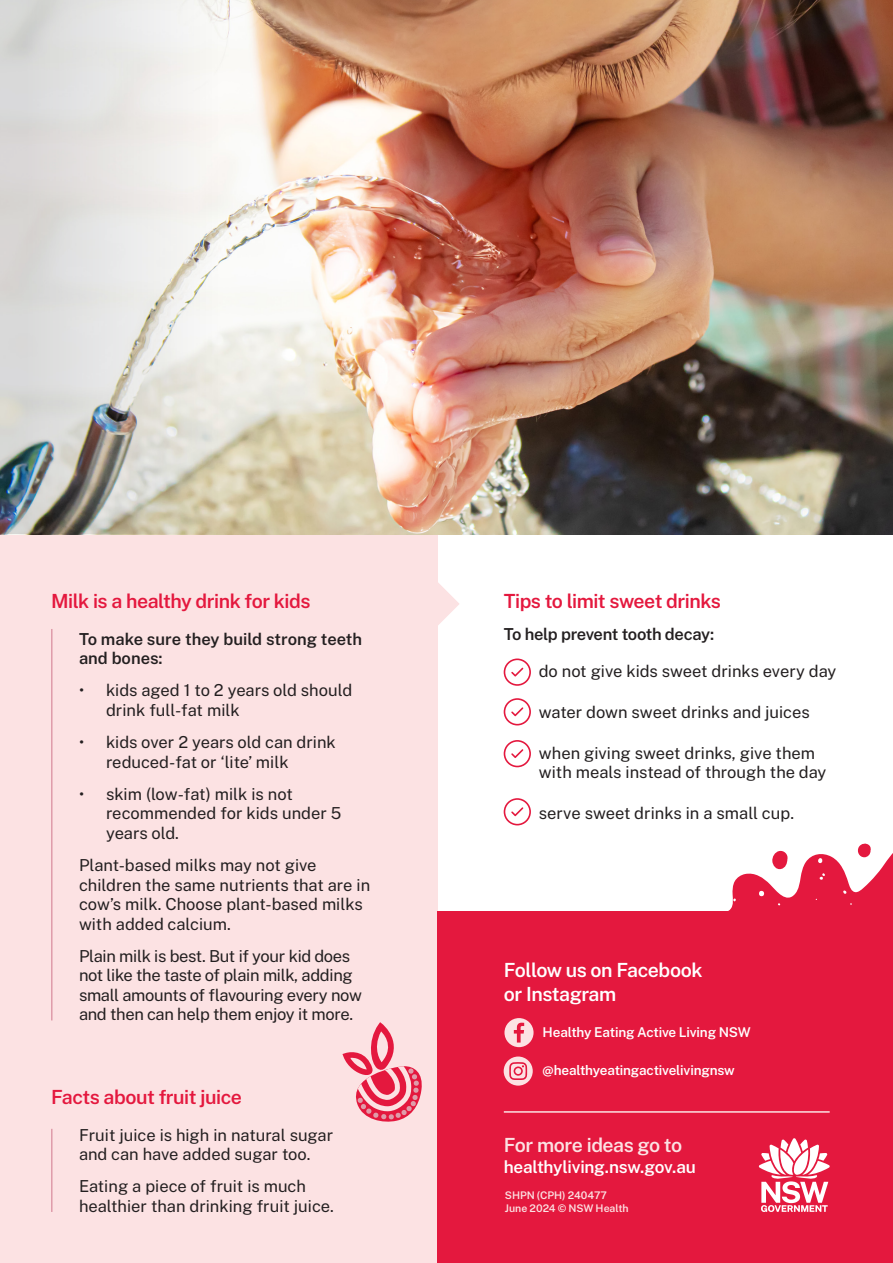
<style>
.page{position:relative;width:893px;height:1263px;background:#fff}
.page>*{position:absolute;margin:0;border:0;box-sizing:border-box;transform-origin:0 0}
.subs{font:600 19.5px "Public Sans";letter-spacing:-.025em;color:#e4183e}
.subs-2{font:600 19.5px/23.4px "Public Sans";letter-spacing:-.025em;color:#fff}
.subs-3{font:600 19.5px "Public Sans";letter-spacing:-.025em;color:#fce2e3}
.subs-4{font:600 17.1px "Public Sans";letter-spacing:-.015em;color:#fff}
.body{font:16.5px/19.5px "Public Sans";color:#231f20}
.body-2{font:16.5px/19.5px "Public Sans";letter-spacing:-.02em;color:#231f20}
.body-3{font:600 16.5px/19.5px "Public Sans";color:#231f20}
.subs-5{font:600 16.5px "Public Sans";letter-spacing:-.025em;color:#231f20}
.subs-6{font:600 13.5px "Public Sans";letter-spacing:-.015em;color:#fff}
.subs-7{font:600 10.5px/12.6px "Public Sans";color:#fce2e3}
</style>
<div class="page">
<div style="left:0;top:534px;width:437px;height:729px;background:#fce2e3"></div>
<svg style="left:437px;top:581px;width:22px;height:46px"></svg>
<img style="left:235px;top:0;width:658px;height:534px">
<svg style="left:504px;top:658px;width:27px;height:28px"></svg>
<svg style="left:504px;top:698px;width:27px;height:27px"></svg>
<svg style="left:504px;top:740px;width:27px;height:27px"></svg>
<svg style="left:504px;top:798px;width:27px;height:27px"></svg>
<div style="left:437px;top:912px;width:456px;height:351px;background:#e4183e"></div>
<svg style="left:759px;top:1138px;width:71px;height:74px"></svg>
<hr style="left:51px;top:629px;width:2px;height:391px;background:#df9caa">
<hr style="left:51px;top:1129px;width:2px;height:83px;background:#df9caa">
<div style="left:504px;top:1056px;width:29px;height:29px;background:#fce2e3;border-radius:50%"></div>
<svg style="left:509px;top:1062px;width:18px;height:18px"></svg>
<div style="left:504px;top:1018px;width:30px;height:29px;background:#fce2e3;border-radius:50%"></div>
<svg style="left:514px;top:1023px;width:10px;height:19px"></svg>
<hr style="left:504px;top:1111px;width:326px;height:2px;background:#fce2e3">
<svg style="left:342px;top:1022px;width:80px;height:100px"></svg>
<svg style="left:699px;top:843px;width:194px;height:69px"></svg>
<svg style="left:0;top:0;width:235px;height:534px"></svg>
<p class="subs" style="left:51px;top:588px;width:261px">Milk is a healthy drink for kids</p>
<p class="body-3" style="left:79px;top:628px;width:285px">To make sure they build strong teeth and bones:</p>
<p class="body" style="left:106px;top:680px;width:248px;text-indent:-27px">• kids aged 1 to 2 years old should drink full-fat milk</p>
<p class="body" style="left:106px;top:732px;width:231px;text-indent:-27px">• kids over 2 years old can drink reduced-fat or ‘lite’ milk</p>
<p class="body" style="left:106px;top:784px;width:237px;text-indent:-27px">• skim (low-fat) milk is not recommended for kids under 5 years old.</p>
<p class="body" style="left:79px;top:855px;width:293px">Plant-based milks may not give children the same nutrients that are in cow’s milk. Choose plant-based milks with added calcium.</p>
<p class="body-2" style="left:79px;top:946px;width:284px">Plain milk is best. But if your kid does not like the taste of plain milk, adding small amounts of flavouring every now and then can help them enjoy it more.</p>
<p class="subs" style="left:51px;top:1084px;width:193px">Facts about fruit juice</p>
<p class="body" style="left:79px;top:1124px;width:256px">Fruit juice is high in natural sugar and can have added sugar too.</p>
<p class="body" style="left:79px;top:1176px;width:256px">Eating a piece of fruit is much healthier than drinking fruit juice.</p>
<p class="subs" style="left:504px;top:588px;width:219px">Tips to limit sweet drinks</p>
<p class="subs-5" style="left:504px;top:623px;width:212px">To help prevent tooth decay:</p>
<p class="body" style="left:539px;top:661px;width:299px">do not give kids sweet drinks every day</p>
<p class="body" style="left:539px;top:701px;width:272px">water down sweet drinks and juices</p>
<p class="body" style="left:539px;top:742px;width:289px">when giving sweet drinks, give them with meals instead of through the day</p>
<p class="body" style="left:539px;top:802px;width:257px">serve sweet drinks in a small cup.</p>
<p class="subs-2" style="left:504px;top:958px;width:200px">Follow us on Facebook or Instagram</p>
<p class="subs-6" style="left:543px;top:1023px;width:210px">Healthy Eating Active Living NSW</p>
<p class="subs-6" style="left:543px;top:1061px;width:194px">@healthyeatingactivelivingnsw</p>
<p class="subs-3" style="left:504px;top:1132px;width:180px">For more ideas go to</p>
<p class="subs-4" style="left:504px;top:1156px;width:194px">healthyliving.nsw.gov.au</p>
<p class="subs-7" style="left:505px;top:1189px;width:125px">SHPN (CPH) 240477<br>June 2024 © NSW Health</p>
</div>
